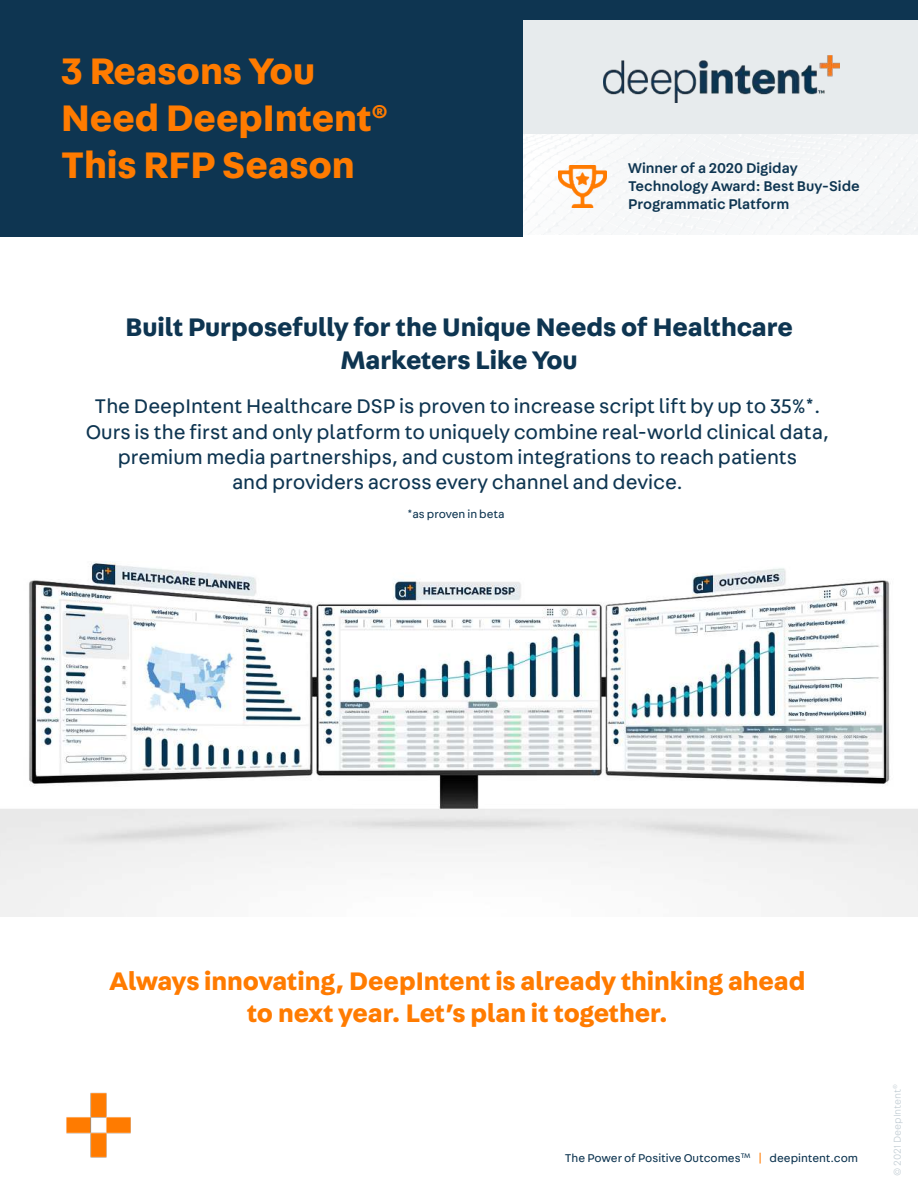
<style>
.page{position:relative;width:918px;height:1188px;background:#fff}
.page>*{position:absolute;margin:0;border:0;box-sizing:border-box;transform-origin:0 0}
.t1{font:700 39.3px/47.1px "Fabriga";color:#ff7b00}
.t2{font:700 27px/32.4px "Fabriga";color:#ff7b00;text-align:center}
.t3{font:700 27px/32.4px "Fabriga";color:#0e3551;text-align:center}
.t4{font:21px/25.2px "Fabriga";color:#0e3551;text-align:center}
.t5{font:500 15px/18px "Fabriga";color:#0e3551}
.t6{font:12px "Fabriga";color:#0e3551}
.t7{font:300 10.5px "Fabriga";color:#c0cbd2}
.s1{color:#ff7b00}
</style>
<div class="page">
<div style="left:522px;top:134px;width:396px;height:101px;background:#f6f7f8"></div>
<div style="left:517px;top:17px;width:401px;height:117px;background:#e7ebed"></div>
<div style="left:517px;top:0;width:401px;height:19px;background:#0e3551"></div>
<img style="left:0;top:561px;width:918px;height:355px">
<div style="left:0;top:0;width:522px;height:236px;background:#0e3551"></div>
<img style="left:604px;top:56px;width:235px;height:46px">
<img style="left:559px;top:165px;width:48px;height:43px">
<img style="left:66px;top:1092px;width:65px;height:66px">
<h1 class="t1" style="left:61px;top:50px;width:328px">3 Reasons You<br>Need DeepIntent®<br>This RFP Season</h1>
<p class="t5" style="left:628px;top:160px;width:233px">Winner of a 2020 Digiday<br>Technology Award: Best Buy-Side<br>Programmatic Platform</p>
<p class="t3" style="left:125px;top:313px;width:669px">Built Purposefully for the Unique Needs of Healthcare<br>Marketers Like You</p>
<p class="t4" style="left:86px;top:395px;width:745px">The DeepIntent Healthcare DSP is proven to increase script lift by up to 35%*.<br>Ours is the first and only platform to uniquely combine real-world clinical data, premium media partnerships, and custom integrations to reach patients<br>and providers across every channel and device.</p>
<p class="t6" style="left:408px;top:509px;width:99px">*as proven in beta</p>
<p class="t2" style="left:110px;top:967px;width:697px">Always innovating, DeepIntent is already thinking ahead to next year. Let’s plan it together.</p>
<p class="t6" style="left:565px;top:1153px;width:295px">The Power of Positive Outcomes<sup>TM</sup> <span class="s1">|</span> deepintent.com</p>
<p class="t7" style="left:894px;top:1176px;width:93px;rotate:-90deg">© 2021 DeepIntent<sup>®</sup></p>
</div>
